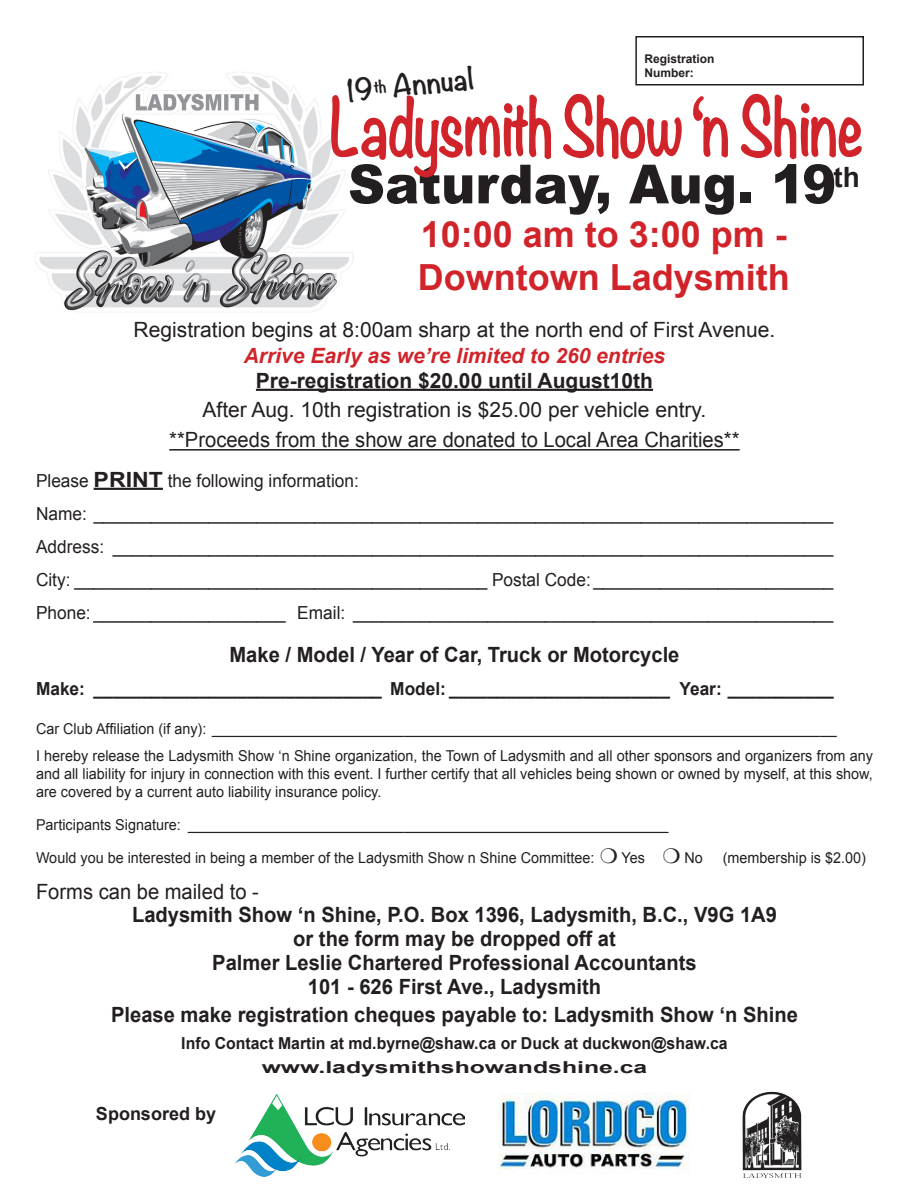
<style>
.page{position:relative;width:918px;height:1188px;background:#fff}
.page>*{position:absolute;margin:0;border:0;box-sizing:border-box;transform-origin:0 0}
.t1{font:700 72px "Noteworthy";letter-spacing:-.03em;color:#d1232a;scale:.77 1}
.t2{font:900 54px "Arial";color:#231f20;scale:.95 1}
.t3{font:700 36px/43.5px "Arial";color:#d1232a}
.t4{font:700 27px "Noteworthy";color:#231f20}
.t5{font:700 21px "Arial";color:#231f20;scale:.96 1}
.t6{font:21px/30px "Arial";color:#231f20;text-align:center}
.t7{font:italic 700 21px "Arial";color:#d1232a}
.t8{font:700 21px "Arial";color:#231f20}
.t9{font:21px "Arial";color:#231f20;scale:.96 1}
.t10{font:18px "Arial";color:#231f20;scale:.96 1}
.t11{font:700 18px "Arial";color:#231f20;scale:.96 1}
.t12{font:700 18px "Arial";color:#231f20}
.t13{font:700 16.5px "Arial";color:#231f20;scale:.96 1}
.t14{font:700 16.5px "Arial";color:#231f20;scale:1.5 1}
.t15{font:15px/18px "Arial";color:#231f20;text-align:justify;scale:.96 1}
.t16{font:700 12px "Arial";color:#231f20}
.s1{font-weight:700;font-size:21px}
</style>
<div class="page">
<img style="left:35px;top:72px;width:319px;height:240px">
<div style="left:635px;top:36px;width:229px;height:50px;border:2px solid #231f20"></div>
<hr style="left:256px;top:389px;width:397px;height:2px;background:#231f20">
<hr style="left:169px;top:449px;width:571px;height:2px;background:#231f20">
<hr style="left:94px;top:488px;width:69px;height:2px;background:#231f20">
<img style="left:235px;top:1094px;width:229px;height:82px">
<img style="left:499px;top:1093px;width:190px;height:77px">
<img style="left:742px;top:1091px;width:60px;height:87px">
<p class="t16" style="left:644px;top:51px;width:72px">Registration</p>
<p class="t16" style="left:644px;top:65px;width:51px">Number:</p>
<p class="t4" style="left:344px;top:68px;width:129px;rotate:-6deg">19<sup>th</sup> Annual</p>
<p class="t1" style="left:329px;top:63px;width:696px">Ladysmith Show ‘n Shine</p>
<p class="t2" style="left:348px;top:145px;width:540px">Saturday, Aug. 19<sup>th</sup></p>
<p class="t3" style="left:418px;top:214px;width:374px">10:00 am to 3:00 pm -<br>Downtown Ladysmith</p>
<h3 class="t6" style="left:134px;top:315px;width:643px">Registration begins at 8:00am sharp at the north end of First Avenue.</h3>
<h3 class="t7" style="left:244px;top:342px;width:423px">Arrive Early as we’re limited to 260 entries</h3>
<h3 class="t8" style="left:256px;top:367px;width:399px">Pre-registration $20.00 until August10th</h3>
<h3 class="t6" style="left:169px;top:395px;width:572px">After Aug. 10th registration is $25.00 per vehicle entry. **Proceeds from the show are donated to Local Area Charities**</h3>
<p class="t10" style="left:36px;top:468px;width:338px">Please <span class="s1">PRINT</span> the following information:</p>
<p class="t10" style="left:36px;top:501px;width:832px">Name: _____________________________________________________________________________</p>
<p class="t10" style="left:36px;top:534px;width:832px">Address: ___________________________________________________________________________</p>
<p class="t10" style="left:36px;top:567px;width:832px">City: ___________________________________________ Postal Code: _________________________</p>
<p class="t10" style="left:36px;top:600px;width:832px">Phone: ____________________ Email: __________________________________________________</p>
<p class="t5" style="left:229px;top:641px;width:470px">Make / Model / Year of Car, Truck or Motorcycle</p>
<p class="t11" style="left:36px;top:677px;width:832px">Make: ______________________________ Model: _______________________ Year: ___________</p>
<p class="t15" style="left:36px;top:720px;width:836px">Car Club Affiliation (if any): ______________________________________________________________________________</p>
<p class="t15" style="left:36px;top:747px;width:873px">I hereby release the Ladysmith Show ‘n Shine organization, the Town of Ladysmith and all other sponsors and organizers from any and all liability for injury in connection with this event. I further certify that all vehicles being shown or owned by myself, at this show, are covered by a current auto liability insurance policy.</p>
<p class="t15" style="left:36px;top:816px;width:660px">Participants Signature: ____________________________________________________________</p>
<p class="t15" style="left:36px;top:849px;width:583px">Would you be interested in being a member of the Ladysmith Show n Shine Committee:</p>
<p class="t15" style="left:622px;top:849px;width:26px">Yes</p>
<p class="t15" style="left:684px;top:849px;width:21px">No</p>
<p class="t15" style="left:723px;top:849px;width:151px">(membership is $2.00)</p>
<p class="t9" style="left:36px;top:878px;width:234px">Forms can be mailed to -</p>
<p class="t5" style="left:132px;top:900px;width:673px">Ladysmith Show ‘n Shine, P.O. Box 1396, Ladysmith, B.C., V9G 1A9</p>
<p class="t5" style="left:293px;top:924px;width:338px">or the form may be dropped off at</p>
<p class="t5" style="left:212px;top:948px;width:506px">Palmer Leslie Chartered Professional Accountants</p>
<p class="t5" style="left:308px;top:972px;width:307px">101 - 626 First Ave., Ladysmith</p>
<p class="t5" style="left:111px;top:1001px;width:717px">Please make registration cheques payable to: Ladysmith Show ‘n Shine</p>
<p class="t13" style="left:181px;top:1032px;width:571px">Info Contact Martin at md.byrne@shaw.ca or Duck at duckwon@shaw.ca</p>
<p class="t14" style="left:262px;top:1056px;width:259px">www.ladysmithshowandshine.ca</p>
<p class="t12" style="left:96px;top:1101px;width:122px">Sponsored by</p>
</div>
